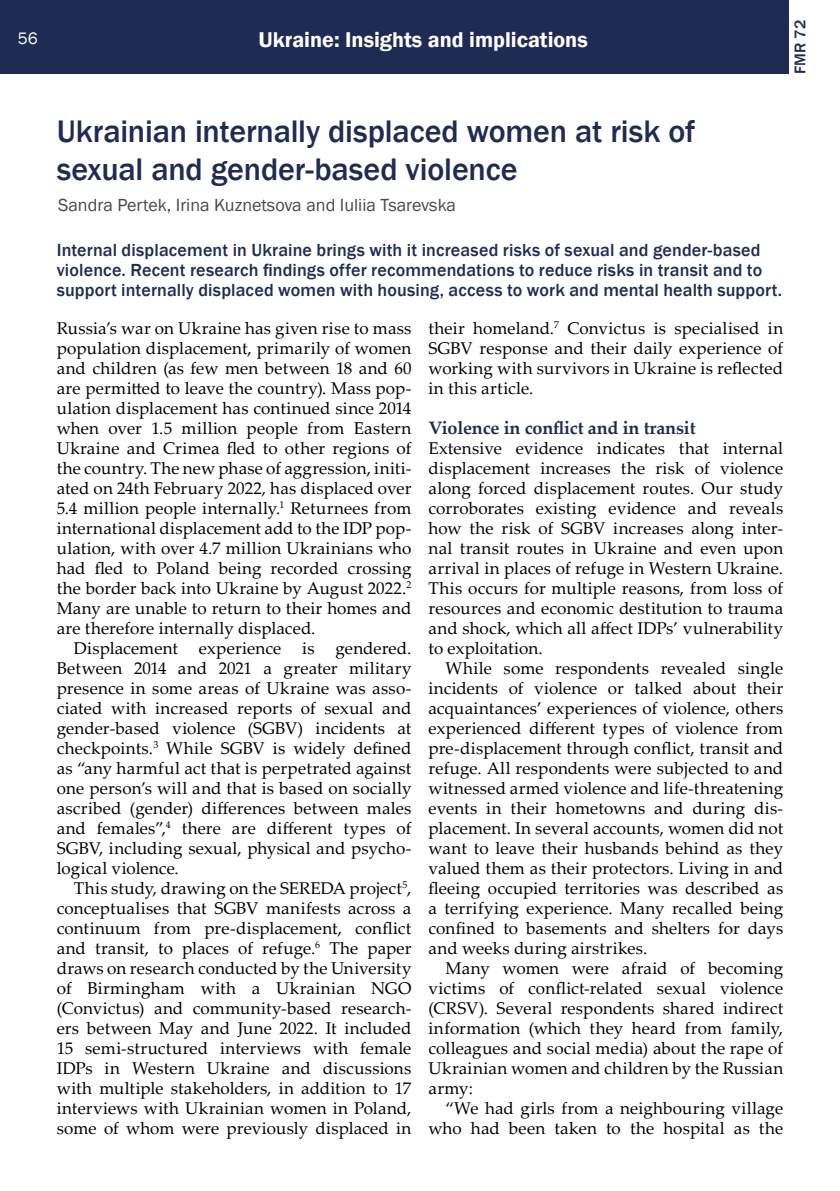
<style>
.page{position:relative;width:840px;height:1191px;background:#fff}
.page>*{position:absolute;margin:0;border:0;box-sizing:border-box;transform-origin:0 0}
.t1{font:500 32px/38px "Franklin Gothic";letter-spacing:-.005em;color:#202b53}
.t2{font:600 22px "Franklin Gothic";color:#fff}
.t3{font:500 18px/20px "Franklin Gothic";letter-spacing:.01em;color:#202b53}
.t4{font:18px "Franklin Gothic";color:#484848}
.t5{font:700 18px "Palatino Linotype";letter-spacing:-.01em;color:#202b53}
.t6{font:17px/20px "Palatino Linotype";letter-spacing:.01em;color:#000;text-align:justify}
.t7{font:17px "Franklin Gothic";color:#fff}
.t8{font:500 16px "Franklin Gothic";color:#202b53}
</style>
<div class="page">
<div style="left:0;top:0;width:788px;height:74px;background:#202b53"></div>
<p class="t7" style="left:18px;top:27px;width:21px">56</p>
<p class="t2" style="left:258px;top:27px;width:330px">Ukraine: Insights and implications</p>
<p class="t8" style="left:789px;top:74px;width:55px;rotate:-90deg">FMR 72</p>
<h1 class="t1" style="left:57px;top:112px;width:639px">Ukrainian internally displaced women at risk of sexual and gender-based violence</h1>
<p class="t4" style="left:58px;top:194px;width:399px">Sandra Pertek, Irina Kuznetsova and Iuliia Tsarevska</p>
<p class="t3" style="left:57px;top:240px;width:726px">Internal displacement in Ukraine brings with it increased risks of sexual and gender-based violence. Recent research findings offer recommendations to reduce risks in transit and to support internally displaced women with housing, access to work and mental health support.</p>
<p class="t6" style="left:57px;top:317px;width:356px">Russia’s war on Ukraine has given rise to mass population displacement, primarily of women and children (as few men between 18 and 60 are permitted to leave the country). Mass pop&shy;ulation displacement has continued since 2014 when over 1.5 million people from Eastern Ukraine and Crimea fled to other regions of the country. The new phase of aggression, initi&shy;ated on 24th February 2022, has displaced over 5.4 million people internally.<sup>1</sup> Returnees from international displacement add to the IDP pop&shy;ulation, with over 4.7 million Ukrainians who had fled to Poland being recorded crossing the border back into Ukraine by August 2022.<sup>2<br></sup>Many are unable to return to their homes and are therefore internally displaced.</p>
<p class="t6" style="left:57px;top:637px;width:356px;text-indent:17px">Displacement experience is gendered.<br>Between 2014 and 2021 a greater military presence in some areas of Ukraine was asso&shy;ciated with increased reports of sexual and gender-based violence (SGBV) incidents at checkpoints.<sup>3</sup> While SGBV is widely defined as “any harmful act that is perpetrated against one person’s will and that is based on socially ascribed (gender) differences between males and females”,<sup>4</sup> there are different types of SGBV, including sexual, physical and psycho&shy;logical violence.</p>
<p class="t6" style="left:57px;top:877px;width:356px;text-indent:17px">This study, drawing on the SEREDA project<sup>5</sup>, conceptualises that SGBV manifests across a continuum from pre-displacement, conflict and transit, to places of refuge.<sup>6</sup> The paper draws on research conducted by the University of Birmingham with a Ukrainian NGO (Convictus) and community-based research&shy;ers between May and June 2022. It included 15 semi-structured interviews with female IDPs in Western Ukraine and discussions with multiple stakeholders, in addition to 17 interviews with Ukrainian women in Poland, some of whom were previously displaced in</p>
<p class="t6" style="left:428px;top:317px;width:356px">their homeland.<sup>7</sup> Convictus is specialised in SGBV response and their daily experience of working with survivors in Ukraine is reflected in this article.</p>
<p class="t5" style="left:428px;top:415px;width:268px">Violence in conflict and in transit</p>
<p class="t6" style="left:428px;top:437px;width:356px">Extensive evidence indicates that internal displacement increases the risk of violence along forced displacement routes. Our study corroborates existing evidence and reveals how the risk of SGBV increases along inter&shy;nal transit routes in Ukraine and even upon arrival in places of refuge in Western Ukraine.<br>This occurs for multiple reasons, from loss of resources and economic destitution to trauma and shock, which all affect IDPs’ vulnerability to exploitation.</p>
<p class="t6" style="left:428px;top:657px;width:356px;text-indent:17px">While some respondents revealed single incidents of violence or talked about their acquaintances’ experiences of violence, others experienced different types of violence from pre-displacement through conflict, transit and refuge. All respondents were subjected to and witnessed armed violence and life-threatening events in their hometowns and during dis&shy;placement. In several accounts, women did not want to leave their husbands behind as they valued them as their protectors. Living in and fleeing occupied territories was described as a terrifying experience. Many recalled being confined to basements and shelters for days and weeks during airstrikes.</p>
<p class="t6" style="left:428px;top:957px;width:356px;text-indent:17px">Many women were afraid of becoming victims of conflict-related sexual violence (CRSV). Several respondents shared indirect information (which they heard from family, colleagues and social media) about the rape of Ukrainian women and children by the Russian army:</p>
<p class="t6" style="left:428px;top:1097px;width:356px;text-align:right">“We had girls from a neighbouring village who had been taken to the hospital as the</p>
</div>
